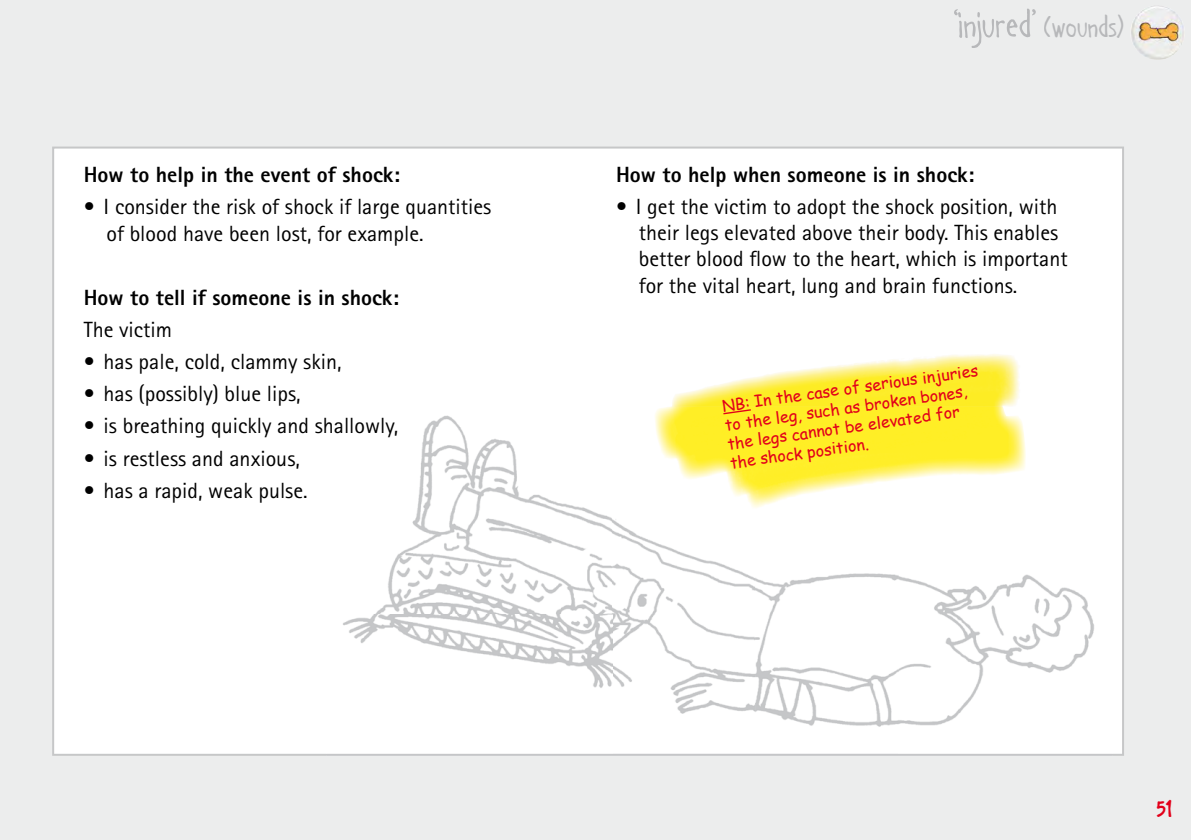
<style>
.page{position:relative;width:1191px;height:840px;background:#fff}
.page>*{position:absolute;margin:0;border:0;box-sizing:border-box;transform-origin:0 0}
.t1{font:32px "Handage AOE";letter-spacing:.03em;color:#b7b8ba}
.t2{font:24px "Handage AOE Bold";color:#e2001a}
.t3{font:22px/26.4px "Rotis Sans Serif";color:#000}
.t4{font:800 22px "Rotis Sans Serif";color:#000}
.t5{font:16px/19.2px "Comic Sans MS";color:#e2001a}
</style>
<div class="page">
<div style="left:0;top:0;width:1191px;height:839px;background:#eceded"></div>
<div style="left:52px;top:146px;width:1072px;height:609px;background:#fff"></div>
<img style="left:326px;top:406px;width:429px;height:347px">
<img style="left:898px;top:406px;width:214px;height:347px">
<img style="left:755px;top:509px;width:143px;height:244px">
<img style="left:326px;top:753px;width:786px;height:2px">
<svg style="left:954px;top:9px;width:82px;height:39px"></svg>
<img style="left:1130px;top:5px;width:55px;height:55px;border-radius:27px">
<img style="left:740px;top:354px;width:250px;height:25px">
<img style="left:654px;top:406px;width:295px;height:103px">
<img style="left:900px;top:356px;width:32px;height:3px">
<svg style="left:722px;top:408px;width:30px;height:7px"></svg>
<p class="t4" style="left:84px;top:161px;width:318px">How to help in the event of shock:</p>
<p class="t3" style="left:106px;top:193px;width:386px;text-indent:-23px">• I consider the risk of shock if large quantities of blood have been lost, for example.</p>
<p class="t4" style="left:84px;top:283px;width:317px">How to tell if someone is in shock:</p>
<p class="t3" style="left:84px;top:316px;width:90px">The victim</p>
<p class="t3" style="left:84px;top:348px;width:259px">• has pale, cold, clammy skin,</p>
<p class="t3" style="left:84px;top:380px;width:218px">• has (possibly) blue lips,</p>
<p class="t3" style="left:84px;top:412px;width:316px">• is breathing quickly and shallowly,</p>
<p class="t3" style="left:84px;top:444px;width:218px">• is restless and anxious,</p>
<p class="t3" style="left:84px;top:476px;width:225px">• has a rapid, weak pulse.</p>
<h1 class="t1" style="left:1044px;top:7px;width:81px">(wounds)</h1>
<p class="t4" style="left:616px;top:160px;width:360px">How to help when someone is in shock:</p>
<p class="t3" style="left:639px;top:193px;width:430px;text-indent:-23px">• I get the victim to adopt the shock position, with their legs elevated above their body. This enables better blood flow to the heart, which is important for the vital heart, lung and brain functions.</p>
<p class="t5" style="left:721px;top:395px;width:260px;rotate:-8deg">NB: In the case of serious injuries to the leg, such as broken bones, the legs cannot be elevated for the shock position.</p>
<p class="t2" style="left:1157px;top:794px;width:16px">51</p>
</div>
